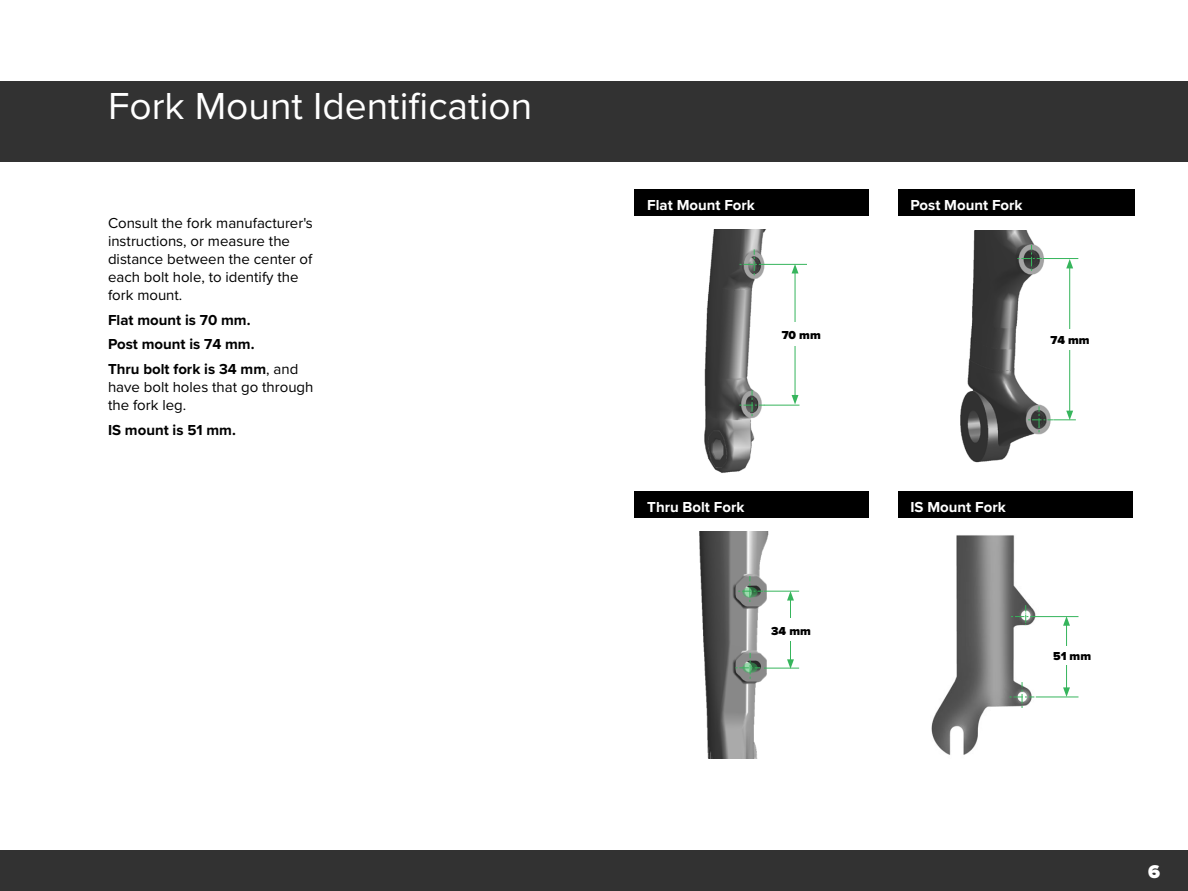
<style>
.page{position:relative;width:1188px;height:891px;background:#fff}
.page>*{position:absolute;margin:0;border:0;box-sizing:border-box;transform-origin:0 0}
.t1{font:39px "Proxima Nova";color:#fff}
.t2{font:900 19.2px "Proxima Nova";color:#fff}
.t3{font:15px/18px "Proxima Nova";color:#000}
.t4{font:700 15px/24.8px "Proxima Nova";color:#000}
.t5{font:700 15px "Proxima Nova";color:#fff}
.t6{font:900 12px "Proxima Nova";color:#000}
.s1{font-weight:400}
</style>
<div class="page">
<div style="left:0;top:850px;width:1188px;height:41px;background:#323232"></div>
<div style="left:0;top:81px;width:1188px;height:81px;background:#323232"></div>
<div style="left:634px;top:189px;width:235px;height:27px;background:#000"></div>
<div style="left:898px;top:189px;width:236px;height:27px;background:#000"></div>
<div style="left:634px;top:491px;width:235px;height:27px;background:#000"></div>
<img style="left:704px;top:230px;width:103px;height:243px">
<svg style="left:740px;top:390px;width:24px;height:26px"></svg>
<svg style="left:740px;top:249px;width:24px;height:26px"></svg>
<hr style="left:764px;top:405px;width:36px;height:1px;background:#37b55c">
<hr style="left:795px;top:271px;width:1px;height:126px;background:#36b55c">
<svg style="left:792px;top:265px;width:6px;height:8px"></svg>
<svg style="left:792px;top:395px;width:6px;height:9px"></svg>
<hr style="left:764px;top:264px;width:43px;height:1px;background:#36b55c">
<div style="left:782px;top:322px;width:52px;height:24px;background:#fff"></div>
<img style="left:960px;top:230px;width:119px;height:233px">
<svg style="left:1017px;top:245px;width:25px;height:26px"></svg>
<hr style="left:1069px;top:266px;width:1px;height:147px;background:#36b55c">
<svg style="left:1066px;top:259px;width:7px;height:9px"></svg>
<hr style="left:1043px;top:258px;width:35px;height:1px;background:#36b55c">
<div style="left:1050px;top:329px;width:54px;height:21px;background:#fff"></div>
<svg style="left:1028px;top:406px;width:48px;height:26px"></svg>
<img style="left:699px;top:532px;width:101px;height:227px">
<svg style="left:738px;top:576px;width:25px;height:26px"></svg>
<svg style="left:735px;top:653px;width:25px;height:26px"></svg>
<hr style="left:790px;top:598px;width:1px;height:64px;background:#36b55c">
<svg style="left:787px;top:592px;width:7px;height:9px"></svg>
<svg style="left:787px;top:659px;width:7px;height:9px"></svg>
<hr style="left:764px;top:591px;width:35px;height:1px;background:#36b55c">
<div style="left:771px;top:619px;width:47px;height:22px;background:#fff"></div>
<svg style="left:743px;top:587px;width:15px;height:11px"></svg>
<svg style="left:743px;top:662px;width:15px;height:11px"></svg>
<hr style="left:764px;top:668px;width:35px;height:1px;background:#36b55c">
<div style="left:898px;top:491px;width:234px;height:27px;background:#000"></div>
<img style="left:931px;top:535px;width:148px;height:220px">
<svg style="left:1010px;top:682px;width:24px;height:26px"></svg>
<svg style="left:1011px;top:605px;width:25px;height:20px"></svg>
<hr style="left:1036px;top:697px;width:42px;height:1px;background:#37b55c">
<hr style="left:1066px;top:623px;width:1px;height:67px;background:#36b55c">
<svg style="left:1063px;top:617px;width:7px;height:9px"></svg>
<svg style="left:1063px;top:687px;width:7px;height:10px"></svg>
<hr style="left:1035px;top:616px;width:44px;height:1px;background:#36b55c">
<div style="left:1053px;top:646px;width:52px;height:19px;background:#fff"></div>
<h1 class="t1" style="left:108px;top:76px;width:426px">Fork Mount Identification</h1>
<p class="t3" style="left:108px;top:213px;width:206px">Consult the fork manufacturer's instructions, or measure the distance between the center of each bolt hole, to identify the fork mount.</p>
<p class="t4" style="left:108px;top:307px;width:192px">Flat mount is 70 mm.<br>Post mount is 74 mm.<br>Thru bolt fork is 34 mm<span class="s1">, and</span></p>
<p class="t3" style="left:108px;top:377px;width:207px">have bolt holes that go through the fork leg.</p>
<p class="t4" style="left:108px;top:417px;width:129px">IS mount is 51 mm.</p>
<p class="t5" style="left:647px;top:193px;width:109px">Flat Mount Fork</p>
<p class="t5" style="left:911px;top:193px;width:114px">Post Mount Fork</p>
<p class="t6" style="left:782px;top:326px;width:41px">70 mm</p>
<p class="t6" style="left:1050px;top:331px;width:41px">74 mm</p>
<p class="t5" style="left:647px;top:496px;width:99px">Thru Bolt Fork</p>
<p class="t6" style="left:771px;top:622px;width:41px">34 mm</p>
<p class="t5" style="left:911px;top:496px;width:97px">IS Mount Fork</p>
<p class="t6" style="left:1053px;top:647px;width:39px">51 mm</p>
<p class="t2" style="left:1148px;top:857px;width:13px">6</p>
</div>
